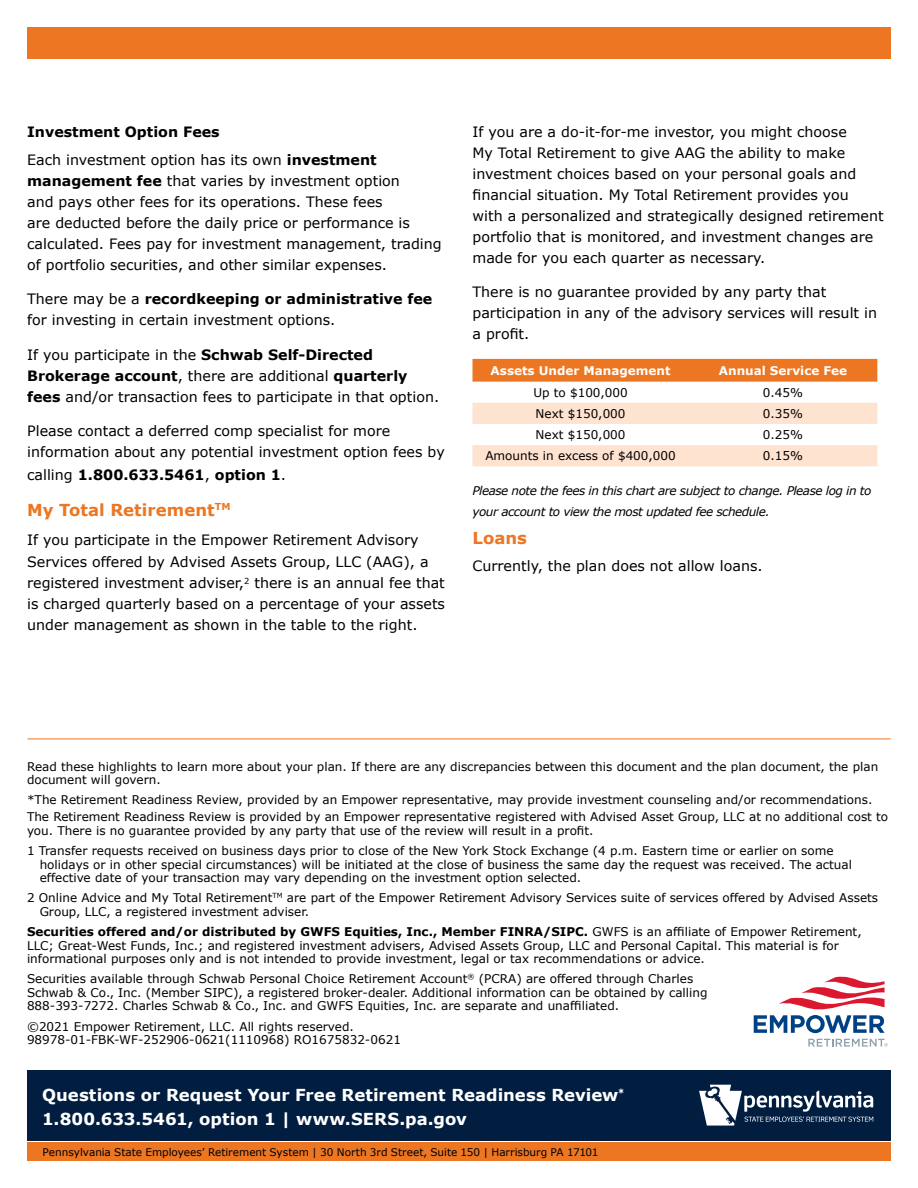
<style>
.page{position:relative;width:918px;height:1188px;background:#fff}
.page>*{position:absolute;margin:0;border:0;box-sizing:border-box;transform-origin:0 0}
.t1{font:700 16.5px/24px "Verdana";color:#fff}
.t2{font:700 16.5px "Verdana";color:#ed7623}
.t3{font:14.25px/21px "Verdana";color:#000}
.t4{font:700 14.25px/27.8px "Verdana";color:#000}
.t5{font:12px/13.5px "Verdana";color:#000}
.t6{font:italic 12px/21px "Verdana";letter-spacing:-.04em;color:#000}
.t7{font:700 12px "Verdana";color:#fff}
.t8{font:10.5px "Verdana";letter-spacing:-.005em;color:#000}
.s1{font-weight:400}
.s2{font-weight:700}
</style>
<div class="page">
<div style="left:27px;top:1070px;width:864px;height:70px;background:#011e41"></div>
<div style="left:27px;top:1143px;width:864px;height:18px;background:#ed7623"></div>
<svg style="left:699px;top:1085px;width:174px;height:41px"></svg>
<div style="left:27px;top:27px;width:864px;height:32px;background:#ed7623"></div>
<svg style="left:754px;top:977px;width:131px;height:56px"></svg>
<svg style="left:808px;top:1039px;width:80px;height:8px"></svg>
<hr style="left:27px;top:739px;width:864px;height:1px;background:#ed7623">
<div style="left:472px;top:359px;width:405px;height:23px;background:#ed7623"></div>
<svg style="left:472px;top:403px;width:405px;height:63px"></svg>
<p class="t4" style="left:27px;top:118px;width:351px">Investment Option Fees<br><span class="s1">Each investment option has its own</span> investment</p>
<p class="t3" style="left:27px;top:170px;width:416px"><span class="s2">management fee</span> that varies by investment option<br>and pays other fees for its operations. These fees<br>are deducted before the daily price or performance is calculated. Fees pay for investment management, trading of portfolio securities, and other similar expenses.</p>
<p class="t3" style="left:27px;top:289px;width:407px">There may be a <span class="s2">recordkeeping or administrative fee </span>for investing in certain investment options.</p>
<p class="t3" style="left:27px;top:344px;width:414px">If you participate in the <span class="s2">Schwab Self-Directed<br>Brokerage account</span>, there are additional <span class="s2">quarterly fees</span> and/or transaction fees to participate in that option.</p>
<p class="t3" style="left:27px;top:421px;width:419px">Please contact a deferred comp specialist for more information about any potential investment option fees by</p>
<p class="t4" style="left:27px;top:461px;width:260px"><span class="s1">calling</span> 1.800.633.5461<span class="s1">,</span> option 1<span class="s1">.</span></p>
<h1 class="t2" style="left:27px;top:499px;width:205px">My Total Retirement<sup>TM</sup></h1>
<p class="t3" style="left:27px;top:529px;width:403px;line-height:22.5px">If you participate in the Empower Retirement Advisory<br>Services offered by Advised Assets Group, LLC (AAG), a</p>
<p class="t3" style="left:27px;top:573px;width:419px;text-align:justify">registered investment adviser,<sup>2</sup> there is an annual fee that is charged quarterly based on a percentage of your assets under management as shown in the table to the right.</p>
<p class="t3" style="left:472px;top:121px;width:413px">If you are a do-it-for-me investor, you might choose<br>My Total Retirement to give AAG the ability to make investment choices based on your personal goals and financial situation. My Total Retirement provides you<br>with a personalized and strategically designed retirement portfolio that is monitored, and investment changes are made for you each quarter as necessary.</p>
<p class="t3" style="left:472px;top:282px;width:406px">There is no guarantee provided by any party that participation in any of the advisory services will result in a profit.</p>
<p class="t7" style="left:491px;top:363px;width:181px">Assets Under Management</p>
<p class="t7" style="left:719px;top:363px;width:130px">Annual Service Fee</p>
<p class="t5" style="left:533px;top:386px;width:96px">Up to $100,000</p>
<p class="t5" style="left:763px;top:386px;width:42px">0.45%</p>
<p class="t5" style="left:536px;top:407px;width:91px">Next $150,000</p>
<p class="t5" style="left:763px;top:407px;width:42px">0.35%</p>
<p class="t5" style="left:536px;top:428px;width:91px">Next $150,000</p>
<p class="t5" style="left:763px;top:428px;width:42px">0.25%</p>
<p class="t5" style="left:485px;top:449px;width:192px">Amounts in excess of $400,000</p>
<p class="t5" style="left:763px;top:449px;width:42px">0.15%</p>
<p class="t6" style="left:473px;top:480px;width:400px">Please note the fees in this chart are subject to change. Please log in to your account to view the most updated fee schedule.</p>
<h1 class="t2" style="left:472px;top:527px;width:56px">Loans</h1>
<p class="t3" style="left:472px;top:556px;width:292px">Currently, the plan does not allow loans.</p>
<p class="t5" style="left:27px;top:760px;width:853px">Read these highlights to learn more about your plan. If there are any discrepancies between this document and the plan document, the plan document will govern.</p>
<p class="t5" style="left:27px;top:792px;width:863px;line-height:17px">*The Retirement Readiness Review, provided by an Empower representative, may provide investment counseling and/or recommendations.<br>The Retirement Readiness Review is provided by an Empower representative registered with Advised Asset Group, LLC at no additional cost to</p>
<p class="t5" style="left:27px;top:821px;width:808px;line-height:20.2px">you. There is no guarantee provided by any party that use of the review will result in a profit.<br>1 Transfer requests received on business days prior to close of the New York Stock Exchange (4 p.m. Eastern time or earlier on some</p>
<p class="t5" style="left:40px;top:858px;width:814px">holidays or in other special circumstances) will be initiated at the close of business the same day the request was received. The actual effective date of your transaction may vary depending on the investment option selected.</p>
<p class="t5" style="left:40px;top:891px;width:840px;text-indent:-13px">2 Online Advice and My Total Retirement<sup>TM</sup> are part of the Empower Retirement Advisory Services suite of services offered by Advised Assets<br>Group, LLC, a registered investment adviser.</p>
<p class="t5" style="left:27px;top:925px;width:836px"><span class="s2">Securities offered and/or distributed by GWFS Equities, Inc., Member FINRA/SIPC.</span> GWFS is an affiliate of Empower Retirement,<br>LLC; Great-West Funds, Inc.; and registered investment advisers, Advised Assets Group, LLC and Personal Capital. This material is for informational purposes only and is not intended to provide investment, legal or tax recommendations or advice.</p>
<p class="t5" style="left:27px;top:972px;width:682px">Securities available through Schwab Personal Choice Retirement Account<sup>®</sup> (PCRA) are offered through Charles<br>Schwab &amp; Co., Inc. (Member SIPC), a registered broker-dealer. Additional information can be obtained by calling<br>888-393-7272. Charles Schwab &amp; Co., Inc. and GWFS Equities, Inc. are separate and unaffiliated.</p>
<p class="t5" style="left:27px;top:1020px;width:375px">©2021 Empower Retirement, LLC. All rights reserved.<br>98978-01-FBK-WF-252906-0621(1110968) RO1675832-0621</p>
<h1 class="t1" style="left:42px;top:1083px;width:584px">Questions or Request Your Free Retirement Readiness Review<sup>*<br></sup>1.800.633.5461, option 1 | www.SERS.pa.gov</h1>
<p class="t8" style="left:43px;top:1145px;width:557px">Pennsylvania State Employees’ Retirement System | 30 North 3rd Street, Suite 150 | Harrisburg PA 17101</p>
</div>
